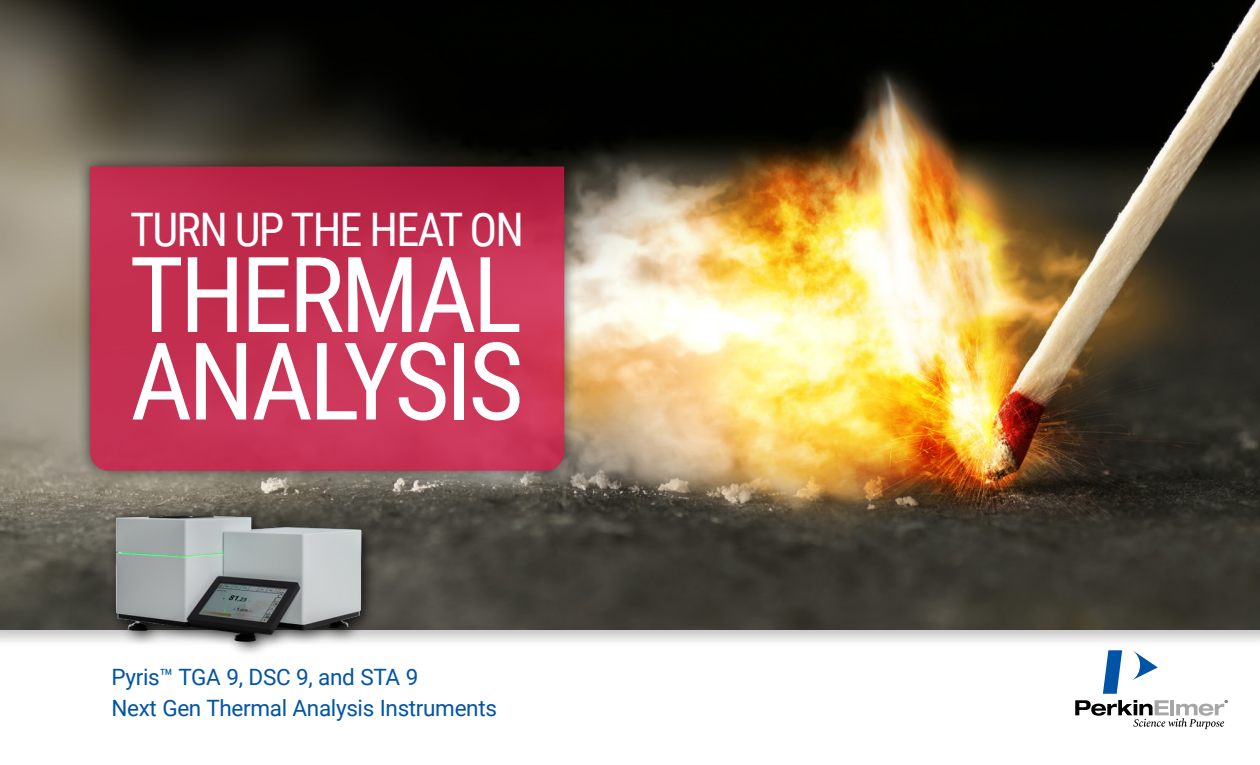
<style>
.page{position:relative;width:1260px;height:765px;background:#fff}
.page>*{position:absolute;margin:0;border:0;box-sizing:border-box;transform-origin:0 0}
.t1{font:107.5px "Roboto Condensed";letter-spacing:-.04em;color:#fff}
.t2{font:105px "Roboto Condensed";letter-spacing:-.04em;color:#fff}
.t3{font:46.25px "Roboto Condensed";letter-spacing:-.04em;color:#fff}
.t4{font:22.5px "Roboto";letter-spacing:-.015em;color:#0054a6}
</style>
<div class="page">
<div style="left:0;top:0;width:1260px;height:648px;background:#000;opacity:.25"></div>
<img style="left:0;top:0;width:1260px;height:630px">
<div style="left:77px;top:154px;width:500px;height:330px;background:#000;opacity:.75"></div>
<svg style="left:90px;top:167px;width:474px;height:304px;background:#c43052"></svg>
<img style="left:96px;top:485px;width:296px;height:169px">
<svg style="left:1133px;top:650px;width:25px;height:30px"></svg>
<svg style="left:1103px;top:650px;width:19px;height:44px"></svg>
<svg style="left:1075px;top:700px;width:153px;height:29px"></svg>
<h3 class="t3" style="left:130px;top:197px;width:395px">TURN UP THE HEAT ON</h3>
<h2 class="t2" style="left:129px;top:221px;width:395px">THERMAL</h2>
<h1 class="t1" style="left:130px;top:306px;width:395px">ANALYSIS</h1>
<p class="t4" style="left:111px;top:661px;width:308px">Pyris™ TGA 9, DSC 9, and STA 9</p>
<p class="t4" style="left:111px;top:692px;width:387px">Next Gen Thermal Analysis Instruments</p>
</div>
